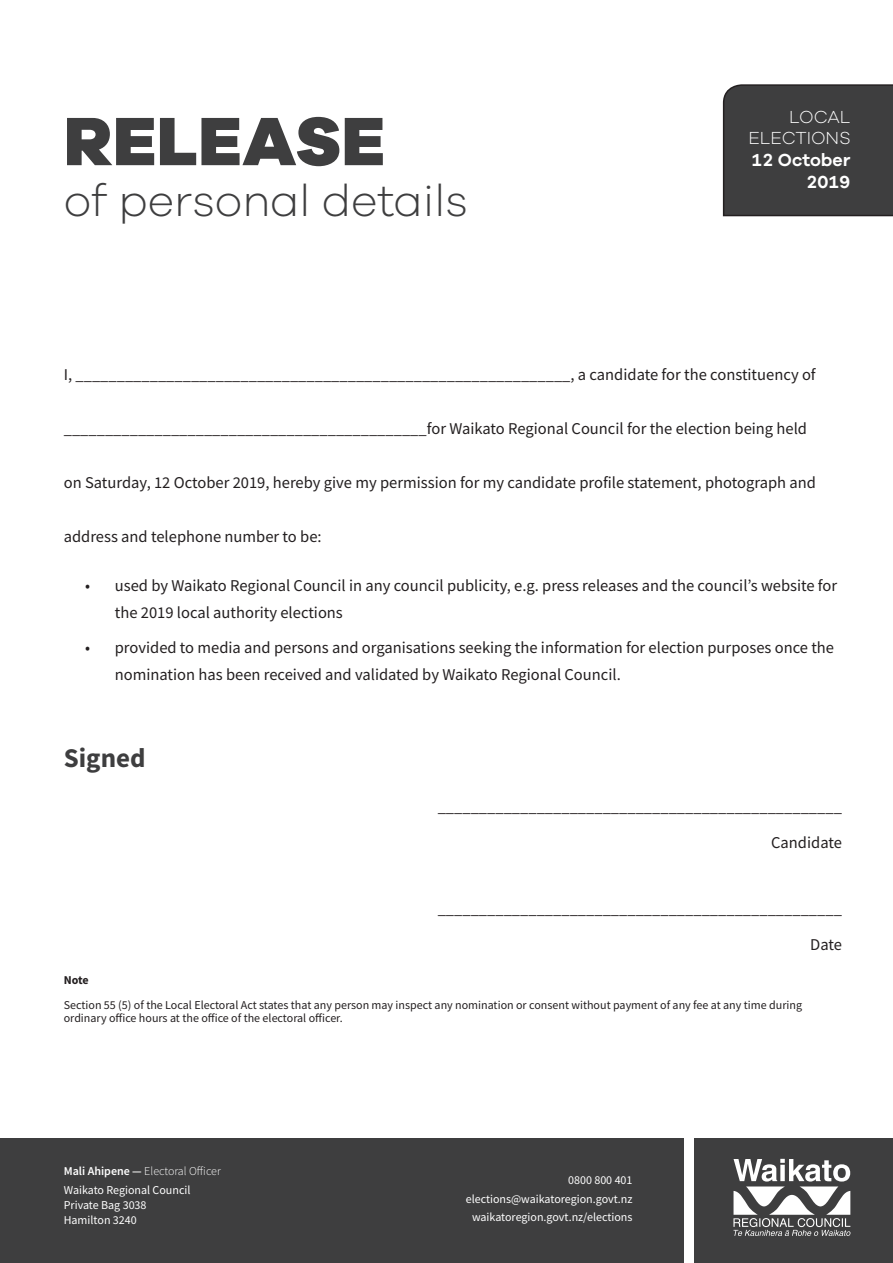
<style>
.page{position:relative;width:893px;height:1263px;background:#fff}
.page>*{position:absolute;margin:0;border:0;box-sizing:border-box;transform-origin:0 0}
.Main_header{font:800 70.5px "Galano Grotesque";letter-spacing:.01em;color:#3e3e3f}
.Te_reo_cover{font:300 45px "Galano Grotesque";color:#3e3e3f}
.t1{font:700 27px "Source Sans Pro";color:#3e3e3f}
.Te_reo_cover-2{font:300 18px/21.6px "Galano Grotesque";color:#fff;text-align:right}
.Te_reo_cover-3{font:600 18px "Galano Grotesque";color:#fff}
.t2{font:16.5px/27px "Source Sans Pro";color:#231f20}
.t3{font:12px/12.9px "Source Sans Pro";color:#231f20}
.Body{font:12px "Source Sans Pro";color:#fff}
.Body-2{font:300 12px "Source Sans Pro";color:#fff}
.t4{font:700 12px "Source Sans Pro";color:#231f20}
.s1{font-weight:600}
</style>
<div class="page">
<div style="left:722px;top:84px;width:171px;height:133px;background:#3e3e3f"></div>
<div style="left:0;top:1139px;width:893px;height:124px;background:#3e3e3f"></div>
<div style="left:684px;top:1129px;width:10px;height:134px;background:#fff"></div>
<svg style="left:733px;top:1159px;width:117px;height:77px"></svg>
<p class="Main_header" style="left:64px;top:97px;width:322px">RELEASE</p>
<p class="Te_reo_cover" style="left:64px;top:174px;width:406px">of personal details</p>
<p class="Te_reo_cover-2" style="left:748px;top:105px;width:104px">LOCAL<br>ELECTIONS</p>
<p class="Te_reo_cover-3" style="left:752px;top:149px;width:100px">12 October</p>
<p class="Te_reo_cover-3" style="left:806px;top:171px;width:45px">2019</p>
<p class="t2" style="left:64px;top:361px;width:753px">I, ____________________________________________________________, a candidate for the constituency of</p>
<p class="t2" style="left:64px;top:415px;width:745px">____________________________________________for Waikato Regional Council for the election being held</p>
<p class="t2" style="left:64px;top:469px;width:754px">on Saturday, 12 October 2019, hereby give my permission for my candidate profile statement, photograph and</p>
<p class="t2" style="left:64px;top:523px;width:259px">address and telephone number to be:</p>
<p class="t2" style="left:115px;top:572px;width:724px;text-indent:-30px">• used by Waikato Regional Council in any council publicity, e.g. press releases and the council’s website for the 2019 local authority elections</p>
<p class="t2" style="left:115px;top:634px;width:721px;text-indent:-30px">• provided to media and persons and organisations seeking the information for election purposes once the nomination has been received and validated by Waikato Regional Council.</p>
<h2 class="t1" style="left:64px;top:739px;width:83px">Signed</h2>
<p class="t2" style="left:438px;top:788px;width:406px;line-height:36px;text-align:right">_________________________________________________<br>Candidate</p>
<p class="t2" style="left:438px;top:890px;width:406px;line-height:36px;text-align:right">_________________________________________________<br>Date</p>
<p class="t4" style="left:64px;top:972px;width:26px">Note</p>
<p class="t3" style="left:64px;top:998px;width:740px">Section 55 (5) of the Local Electoral Act states that any person may inspect any nomination or consent without payment of any fee at any time during ordinary office hours at the office of the electoral officer.</p>
<p class="Body-2" style="left:64px;top:1163px;width:159px"><span class="s1">Mali Ahipene —</span> Electoral Officer</p>
<p class="Body" style="left:64px;top:1182px;width:128px">Waikato Regional Council</p>
<p class="Body" style="left:64px;top:1197px;width:84px">Private Bag 3038</p>
<p class="Body" style="left:64px;top:1212px;width:75px">Hamilton 3240</p>
<p class="Body" style="left:568px;top:1172px;width:66px">0800 800 401</p>
<p class="Body" style="left:466px;top:1191px;width:168px">elections@waikatoregion.govt.nz</p>
<p class="Body" style="left:472px;top:1210px;width:162px">waikatoregion.govt.nz/elections</p>
</div>
